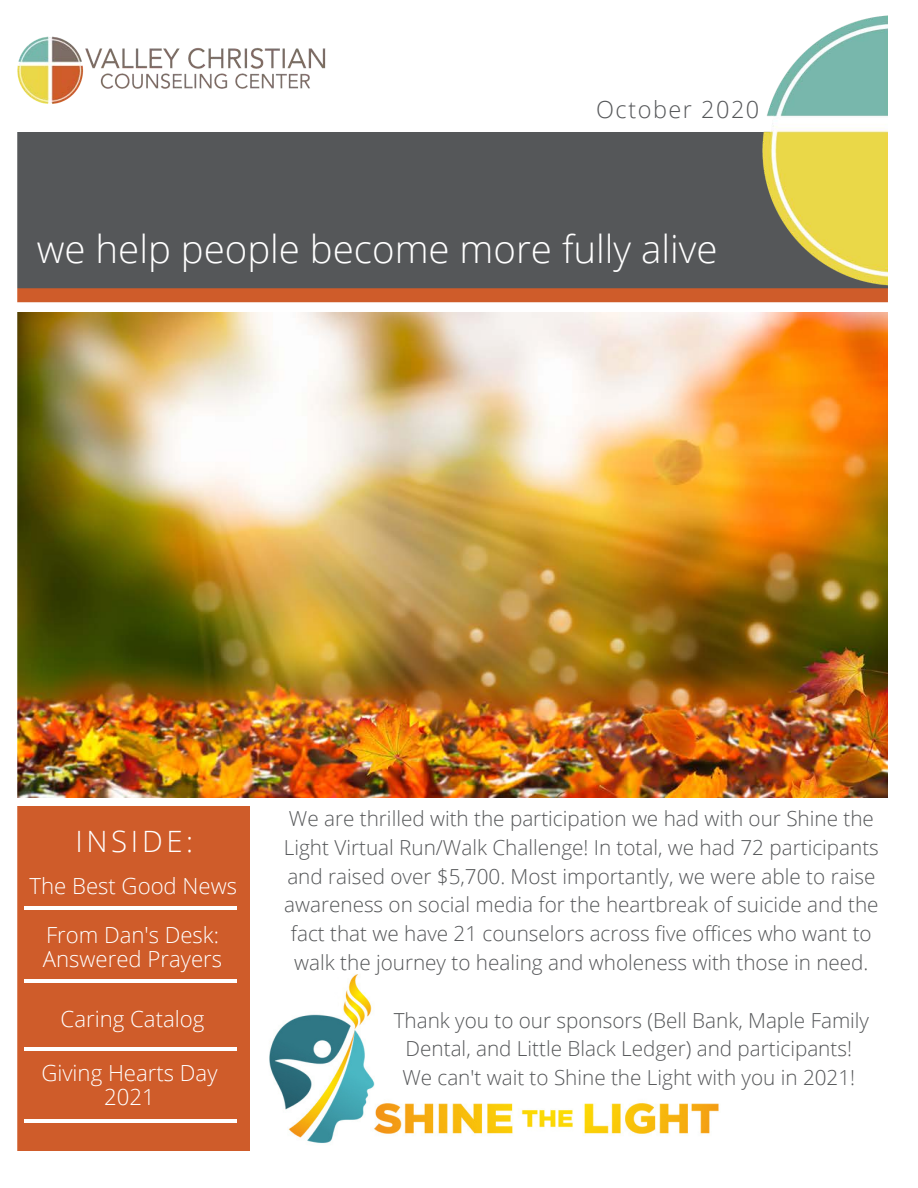
<style>
.page{position:relative;width:918px;height:1188px;background:#fff}
.page>*{position:absolute;margin:0;border:0;box-sizing:border-box;transform-origin:0 0}
.t1{font:300 38.4px "Open Sans";color:#fff}
.t2{font:300 29.4px "Open Sans";letter-spacing:.125em;color:#fff}
.t3{font:300 23.55px "Open Sans";letter-spacing:.065em;color:#555759}
.t4{font:300 22.2px/23.2px "Open Sans";color:#fff}
.t5{font:300 20.7px/28.8px "Open Sans";color:#555759;text-align:center}
</style>
<div class="page">
<img style="left:17px;top:36px;width:871px;height:1115px">
<hr style="left:24px;top:980px;width:213px;height:3px;background:#fff">
<hr style="left:24px;top:1119px;width:213px;height:4px;background:#fff">
<img style="left:264px;top:970px;width:473px;height:180px">
<img style="left:753px;top:15px;width:135px;height:295px">
<p class="t3" style="left:596px;top:93px;width:165px">October 2020</p>
<h1 class="t1" style="left:37px;top:222px;width:682px">we help people become more fully alive</h1>
<h2 class="t2" style="left:75px;top:821px;width:119px">INSIDE:</h2>
<p class="t4" style="left:30px;top:874px;width:209px">The Best Good News</p>
<p class="t4" style="left:43px;top:923px;width:181px">From Dan's Desk:<br>Answered Prayers</p>
<p class="t4" style="left:61px;top:1007px;width:145px">Caring Catalog</p>
<p class="t4" style="left:41px;top:1060px;width:178px;line-height:24px;text-align:center">Giving Hearts Day<br>2021</p>
<p class="t5" style="left:284px;top:803px;width:597px">We are thrilled with the participation we had with our Shine the Light Virtual Run/Walk Challenge! In total, we had 72 participants and raised over $5,700. Most importantly, we were able to raise awareness on social media for the heartbreak of suicide and the fact that we have 21 counselors across five offices who want to walk the journey to healing and wholeness with those in need.</p>
<p class="t5" style="left:394px;top:1005px;width:477px">Thank you to our sponsors (Bell Bank, Maple Family<br>Dental, and Little Black Ledger) and participants!<br>We can't wait to Shine the Light with you in 2021!</p>
</div>
